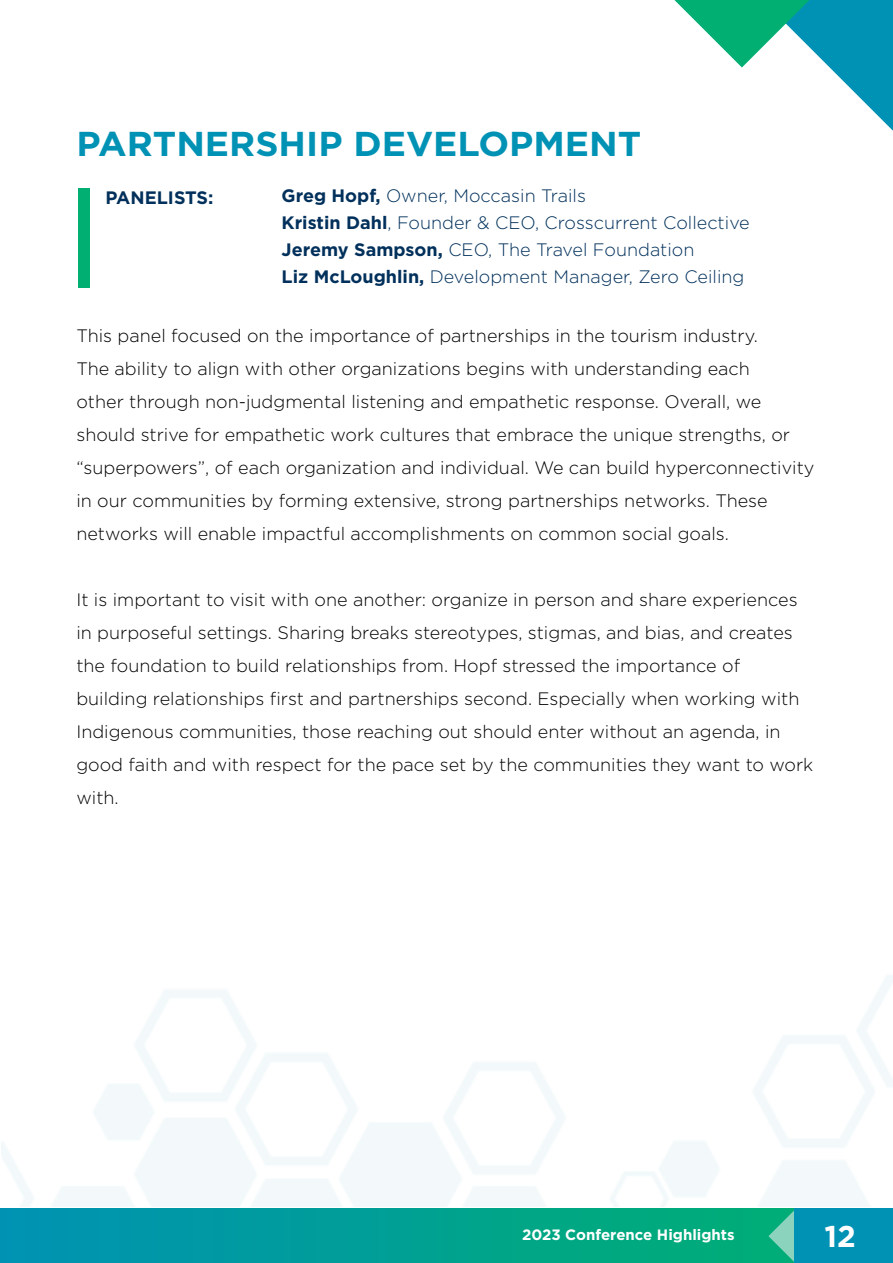
<style>
.page{position:relative;width:893px;height:1263px;background:#fff}
.page>*{position:absolute;margin:0;border:0;box-sizing:border-box;transform-origin:0 0}
.t1{font:700 34.5px "Gotham";color:#0092b4;scale:1.05 1}
.t2{font:700 30px "Gotham";color:#fff}
.t3{font:300 18px/33px "Gotham";color:#000}
.t4{font:300 18px "Gotham";color:#00305b}
.t5{font:700 18px "Gotham";color:#00305b}
.t6{font:700 15px "Gotham";color:#fff}
.s1{font-weight:700}
</style>
<div class="page">
<svg style="left:0;top:1208px;width:794px;height:55px;background:#009f94"></svg>
<svg style="left:768px;top:1210px;width:26px;height:53px"></svg>
<div style="left:794px;top:1208px;width:99px;height:55px;background:#0092b4"></div>
<div style="left:78px;top:189px;width:12px;height:99px;background:#00af71"></div>
<svg style="left:674px;top:0;width:219px;height:130px"></svg>
<p class="t1" style="left:76px;top:124px;width:539px">PARTNERSHIP DEVELOPMENT</p>
<p class="t5" style="left:106px;top:187px;width:109px">PANELISTS:</p>
<p class="t4" style="left:282px;top:186px;width:306px"><span class="s1">Greg Hopf,</span> Owner, Moccasin Trails</p>
<p class="t4" style="left:282px;top:213px;width:470px"><span class="s1">Kristin Dahl</span>, Founder &amp; CEO, Crosscurrent Collective</p>
<p class="t4" style="left:282px;top:240px;width:414px"><span class="s1">Jeremy Sampson,</span> CEO, The Travel Foundation</p>
<p class="t4" style="left:282px;top:267px;width:464px"><span class="s1">Liz McLoughlin,</span> Development Manager, Zero Ceiling</p>
<p class="t3" style="left:76px;top:319px;width:740px">This panel focused on the importance of partnerships in the tourism industry.<br>The ability to align with other organizations begins with understanding each<br>other through non-judgmental listening and empathetic response. Overall, we should strive for empathetic work cultures that embrace the unique strengths, or “superpowers”, of each organization and individual. We can build hyperconnectivity in our communities by forming extensive, strong partnerships networks. These networks will enable impactful accomplishments on common social goals.</p>
<p class="t3" style="left:76px;top:583px;width:738px">It is important to visit with one another: organize in person and share experiences in purposeful settings. Sharing breaks stereotypes, stigmas, and bias, and creates the foundation to build relationships from. Hopf stressed the importance of building relationships first and partnerships second. Especially when working with Indigenous communities, those reaching out should enter without an agenda, in good faith and with respect for the pace set by the communities they want to work with.</p>
<p class="t6" style="left:522px;top:1226px;width:214px">2023 Conference Highlights</p>
<p class="t2" style="left:824px;top:1219px;width:33px">12</p>
</div>
